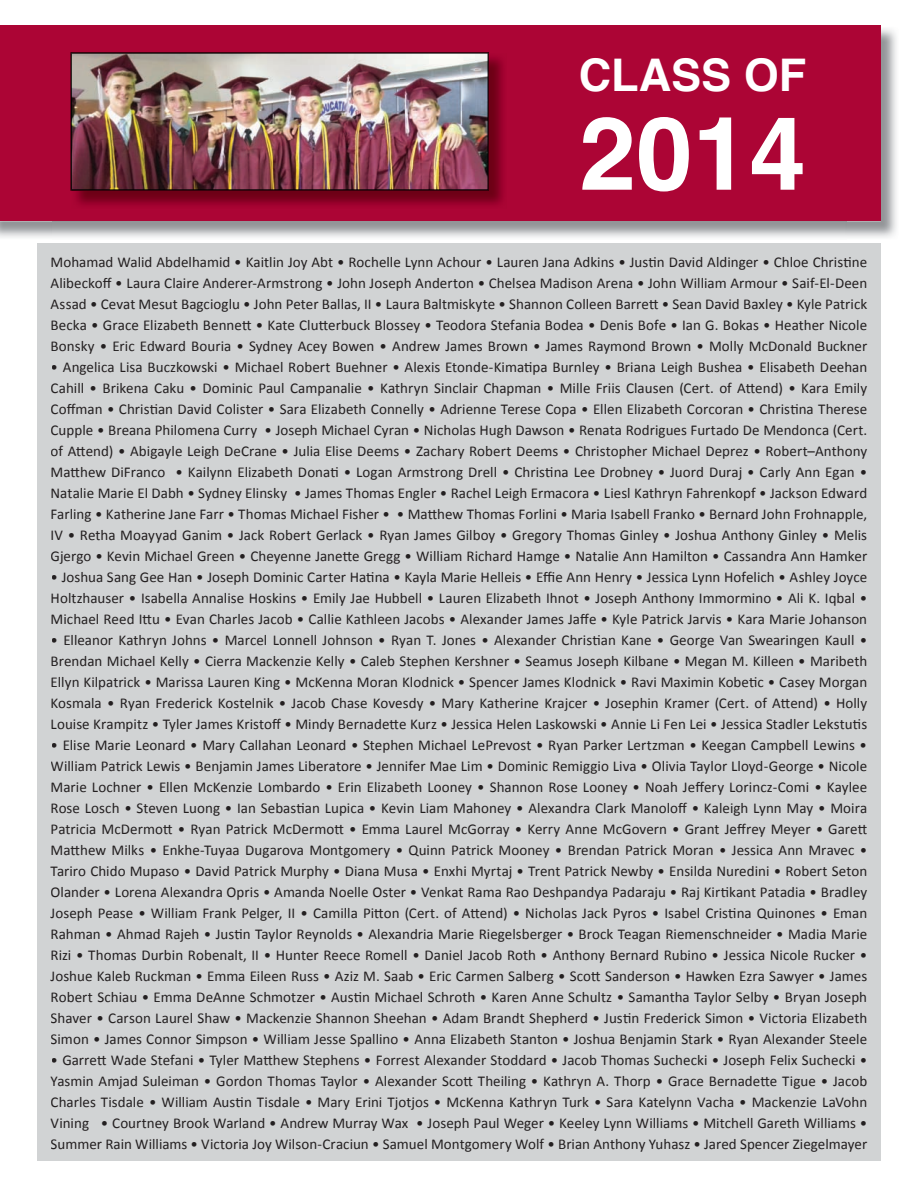
<style>
.page{position:relative;width:918px;height:1188px;background:#fff}
.page>*{position:absolute;margin:0;border:0;box-sizing:border-box;transform-origin:0 0}
.t1{font:700 102px "Helvetica";color:#fff}
.t2{font:700 45px "Helvetica";color:#fff}
.t3{font:15px/21px "Calibri";color:#231f20;text-align:justify}
</style>
<div class="page">
<div style="left:37px;top:243px;width:844px;height:918px;background:#d1d3d4"></div>
<img style="left:847px;top:28px;width:50px;height:210px">
<div style="left:0;top:26px;width:881px;height:195px;background:#ac0535"></div>
<img style="left:71px;top:53px;width:417px;height:137px">
<h2 class="t2" style="left:579px;top:39px;width:229px">CLASS OF</h2>
<h1 class="t1" style="left:579px;top:71px;width:228px">2014</h1>
<p class="t3" style="left:51px;top:251px;width:818px">Mohamad Walid Abdelhamid • Kaitlin Joy Abt • Rochelle Lynn Achour • Lauren Jana Adkins • Justin David Aldinger • Chloe Christine Alibeckoff • Laura Claire Anderer-Armstrong • John Joseph Anderton • Chelsea Madison Arena • John William Armour • Saif-El-Deen Assad • Cevat Mesut Bagcioglu • John Peter Ballas, II • Laura Baltmiskyte • Shannon Colleen Barrett • Sean David Baxley • Kyle Patrick Becka • Grace Elizabeth Bennett • Kate Clutterbuck Blossey • Teodora Stefania Bodea • Denis Bofe • Ian G. Bokas • Heather Nicole Bonsky • Eric Edward Bouria • Sydney Acey Bowen • Andrew James Brown • James Raymond Brown • Molly McDonald Buckner</p>
<p class="t3" style="left:51px;top:356px;width:818px">• Angelica Lisa Buczkowski • Michael Robert Buehner • Alexis Etonde-Kimatipa Burnley • Briana Leigh Bushea • Elisabeth Deehan Cahill • Brikena Caku • Dominic Paul Campanalie • Kathryn Sinclair Chapman • Mille Friis Clausen (Cert. of Attend) • Kara Emily Coffman • Christian David Colister • Sara Elizabeth Connelly • Adrienne Terese Copa • Ellen Elizabeth Corcoran • Christina Therese Cupple • Breana Philomena Curry • Joseph Michael Cyran • Nicholas Hugh Dawson • Renata Rodrigues Furtado De Mendonca (Cert. of Attend) • Abigayle Leigh DeCrane • Julia Elise Deems • Zachary Robert Deems • Christopher Michael Deprez • Robert–Anthony Matthew DiFranco • Kailynn Elizabeth Donati • Logan Armstrong Drell • Christina Lee Drobney • Juord Duraj • Carly Ann Egan • Natalie Marie El Dabh • Sydney Elinsky • James Thomas Engler • Rachel Leigh Ermacora • Liesl Kathryn Fahrenkopf • Jackson Edward Farling • Katherine Jane Farr • Thomas Michael Fisher • • Matthew Thomas Forlini • Maria Isabell Franko • Bernard John Frohnapple, IV • Retha Moayyad Ganim • Jack Robert Gerlack • Ryan James Gilboy • Gregory Thomas Ginley • Joshua Anthony Ginley • Melis Gjergo • Kevin Michael Green • Cheyenne Janette Gregg • William Richard Hamge • Natalie Ann Hamilton • Cassandra Ann Hamker</p>
<p class="t3" style="left:51px;top:566px;width:818px">• Joshua Sang Gee Han • Joseph Dominic Carter Hatina • Kayla Marie Helleis • Effie Ann Henry • Jessica Lynn Hofelich • Ashley Joyce Holtzhauser • Isabella Annalise Hoskins • Emily Jae Hubbell • Lauren Elizabeth Ihnot • Joseph Anthony Immormino • Ali K. Iqbal • Michael Reed Ittu • Evan Charles Jacob • Callie Kathleen Jacobs • Alexander James Jaffe • Kyle Patrick Jarvis • Kara Marie Johanson</p>
<p class="t3" style="left:51px;top:629px;width:818px">• Elleanor Kathryn Johns • Marcel Lonnell Johnson • Ryan T. Jones • Alexander Christian Kane • George Van Swearingen Kaull • Brendan Michael Kelly • Cierra Mackenzie Kelly • Caleb Stephen Kershner • Seamus Joseph Kilbane • Megan M. Killeen • Maribeth Ellyn Kilpatrick • Marissa Lauren King • McKenna Moran Klodnick • Spencer James Klodnick • Ravi Maximin Kobetic • Casey Morgan Kosmala • Ryan Frederick Kostelnik • Jacob Chase Kovesdy • Mary Katherine Krajcer • Josephin Kramer (Cert. of Attend) • Holly Louise Krampitz • Tyler James Kristoff • Mindy Bernadette Kurz • Jessica Helen Laskowski • Annie Li Fen Lei • Jessica Stadler Lekstutis</p>
<p class="t3" style="left:51px;top:734px;width:818px">• Elise Marie Leonard • Mary Callahan Leonard • Stephen Michael LePrevost • Ryan Parker Lertzman • Keegan Campbell Lewins • William Patrick Lewis • Benjamin James Liberatore • Jennifer Mae Lim • Dominic Remiggio Liva • Olivia Taylor Lloyd-George • Nicole Marie Lochner • Ellen McKenzie Lombardo • Erin Elizabeth Looney • Shannon Rose Looney • Noah Jeffery Lorincz-Comi • Kaylee Rose Losch • Steven Luong • Ian Sebastian Lupica • Kevin Liam Mahoney • Alexandra Clark Manoloff • Kaleigh Lynn May • Moira Patricia McDermott • Ryan Patrick McDermott • Emma Laurel McGorray • Kerry Anne McGovern • Grant Jeffrey Meyer • Garett Matthew Milks • Enkhe-Tuyaa Dugarova Montgomery • Quinn Patrick Mooney • Brendan Patrick Moran • Jessica Ann Mravec • Tariro Chido Mupaso • David Patrick Murphy • Diana Musa • Enxhi Myrtaj • Trent Patrick Newby • Ensilda Nuredini • Robert Seton Olander • Lorena Alexandra Opris • Amanda Noelle Oster • Venkat Rama Rao Deshpandya Padaraju • Raj Kirtikant Patadia • Bradley Joseph Pease • William Frank Pelger, II • Camilla Pitton (Cert. of Attend) • Nicholas Jack Pyros • Isabel Cristina Quinones • Eman Rahman • Ahmad Rajeh • Justin Taylor Reynolds • Alexandria Marie Riegelsberger • Brock Teagan Riemenschneider • Madia Marie Rizi • Thomas Durbin Robenalt, II • Hunter Reece Romell • Daniel Jacob Roth • Anthony Bernard Rubino • Jessica Nicole Rucker • Joshue Kaleb Ruckman • Emma Eileen Russ • Aziz M. Saab • Eric Carmen Salberg • Scott Sanderson • Hawken Ezra Sawyer • James Robert Schiau • Emma DeAnne Schmotzer • Austin Michael Schroth • Karen Anne Schultz • Samantha Taylor Selby • Bryan Joseph Shaver • Carson Laurel Shaw • Mackenzie Shannon Sheehan • Adam Brandt Shepherd • Justin Frederick Simon • Victoria Elizabeth Simon • James Connor Simpson • William Jesse Spallino • Anna Elizabeth Stanton • Joshua Benjamin Stark • Ryan Alexander Steele</p>
<p class="t3" style="left:51px;top:1049px;width:818px">• Garrett Wade Stefani • Tyler Matthew Stephens • Forrest Alexander Stoddard • Jacob Thomas Suchecki • Joseph Felix Suchecki • Yasmin Amjad Suleiman • Gordon Thomas Taylor • Alexander Scott Theiling • Kathryn A. Thorp • Grace Bernadette Tigue • Jacob Charles Tisdale • William Austin Tisdale • Mary Erini Tjotjos • McKenna Kathryn Turk • Sara Katelynn Vacha • Mackenzie LaVohn Vining • Courtney Brook Warland • Andrew Murray Wax • Joseph Paul Weger • Keeley Lynn Williams • Mitchell Gareth Williams • Summer Rain Williams • Victoria Joy Wilson-Craciun • Samuel Montgomery Wolf • Brian Anthony Yuhasz • Jared Spencer Ziegelmayer</p>
</div>
